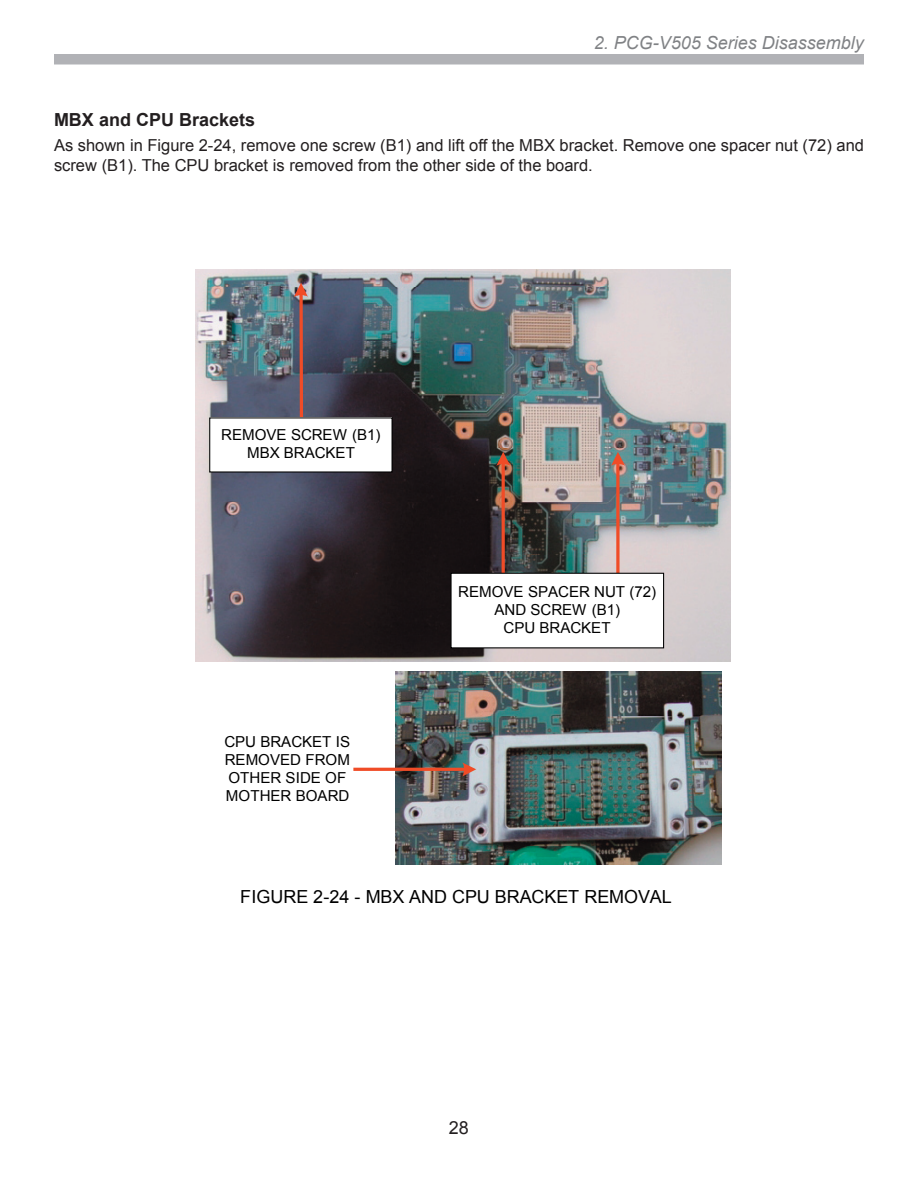
<style>
.page{position:relative;width:918px;height:1188px;background:#fff}
.page>*{position:absolute;margin:0;border:0;box-sizing:border-box;transform-origin:0 0}
.t1{font:18px "Arial";letter-spacing:-.005em;color:#000}
.t2{font:italic 18px "Arial";color:#808285}
.t3{font:700 18px "Arial";color:#231f20}
.t4{font:18px "Arial";color:#231f20}
.t5{font:16.5px/19.8px "Arial";color:#231f20}
.t6{font:15.15px/18px "Arial";color:#000;text-align:center}
</style>
<div class="page">
<div style="left:54px;top:54px;width:810px;height:10px;background:#b1b2b6"></div>
<img style="left:195px;top:269px;width:535px;height:393px">
<img style="left:395px;top:672px;width:327px;height:192px">
<svg style="left:616px;top:466px;width:4px;height:107px"></svg>
<svg style="left:611px;top:452px;width:14px;height:14px"></svg>
<hr style="left:502px;top:462px;width:3px;height:111px;background:#f04c27">
<svg style="left:496px;top:452px;width:14px;height:14px"></svg>
<div style="left:451px;top:573px;width:213px;height:75px;background:#fff"></div>
<div style="left:451px;top:573px;width:213px;height:75px;border:1px solid #000"></div>
<svg style="left:299px;top:297px;width:4px;height:120px"></svg>
<svg style="left:294px;top:283px;width:14px;height:14px"></svg>
<div style="left:210px;top:418px;width:182px;height:54px;background:#fff"></div>
<div style="left:209px;top:417px;width:184px;height:56px;border:1px solid #000"></div>
<hr style="left:355px;top:768px;width:111px;height:3px;background:#f04c27">
<svg style="left:462px;top:762px;width:14px;height:15px"></svg>
<p class="t2" style="left:594px;top:30px;width:272px">2. PCG-V505 Series Disassembly</p>
<p class="t3" style="left:54px;top:107px;width:203px">MBX and CPU Brackets</p>
<p class="t5" style="left:54px;top:136px;width:812px">As shown in Figure 2-24, remove one screw (B1) and lift off the MBX bracket. Remove one spacer nut (72) and screw (B1). The CPU bracket is removed from the other side of the board.</p>
<p class="t6" style="left:221px;top:426px;width:161px">REMOVE SCREW (B1)<br>MBX BRACKET</p>
<p class="t6" style="left:224px;top:733px;width:127px;text-align:left">CPU BRACKET IS<br>REMOVED FROM<br>OTHER SIDE OF<br>MOTHER BOARD</p>
<p class="t6" style="left:458px;top:583px;width:199px">REMOVE SPACER NUT (72)<br>AND SCREW (B1)<br>CPU BRACKET</p>
<p class="t1" style="left:240px;top:885px;width:433px">FIGURE 2-24 - MBX AND CPU BRACKET REMOVAL</p>
<p class="t4" style="left:449px;top:1115px;width:22px">28</p>
</div>
